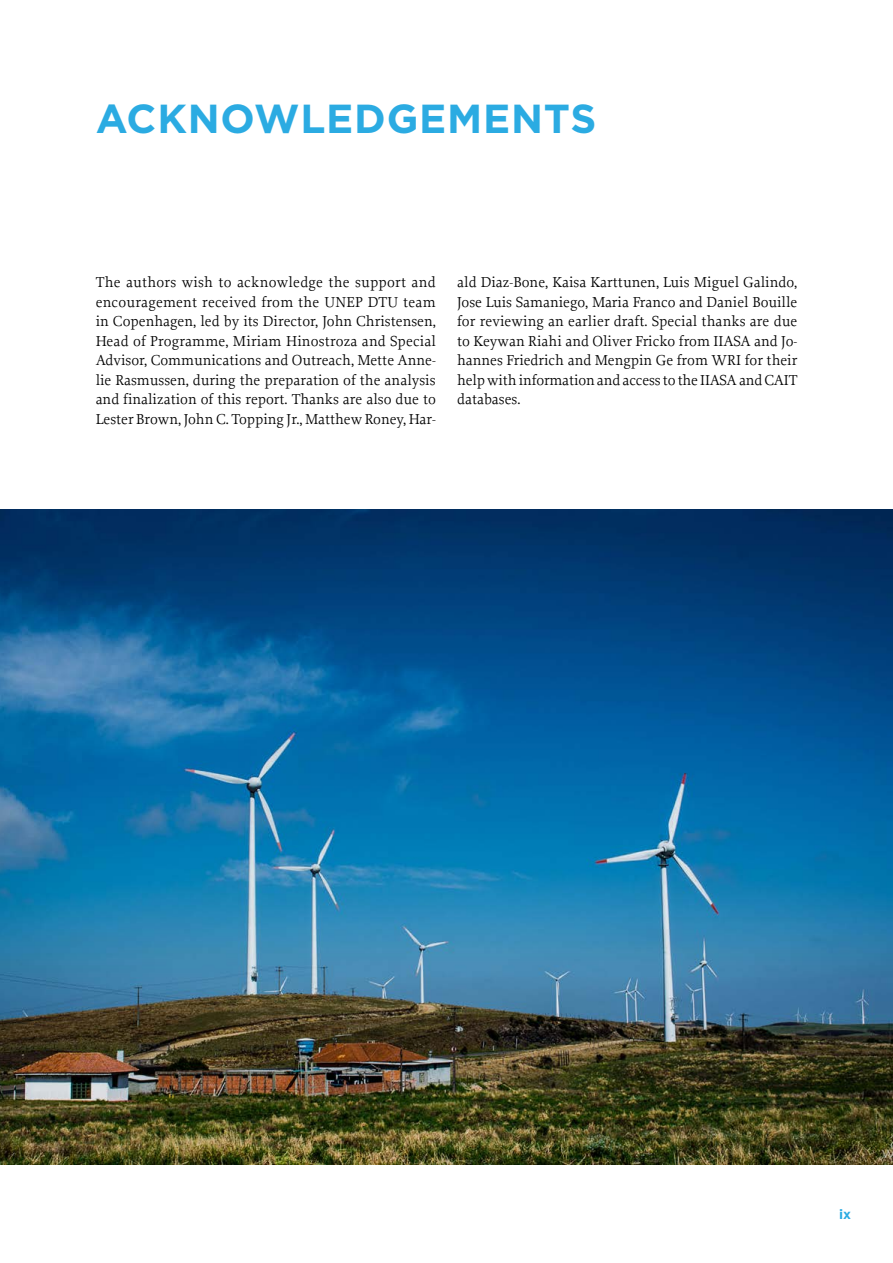
<style>
.page{position:relative;width:893px;height:1263px;background:#fff}
.page>*{position:absolute;margin:0;border:0;box-sizing:border-box;transform-origin:0 0}
.t1{font:700 40.5px "Gotham";letter-spacing:.02em;color:#2babe2}
.t2{font:15.15px/19.5px "Proforma";color:#000;text-align:justify}
.t3{font:700 13.5px "Gotham";color:#2babe2}
</style>
<div class="page">
<img style="left:0;top:510px;width:893px;height:655px">
<h1 class="t1" style="left:96px;top:92px;width:502px">ACKNOWLEDGEMENTS</h1>
<p class="t2" style="left:96px;top:272px;width:342px">The authors wish to acknowledge the support and encouragement received from the UNEP DTU team in Copenhagen, led by its Director, John Christensen, Head of Programme, Miriam Hinostroza and Special Advisor, Communications and Outreach, Mette Anne&shy;lie Rasmussen, during the preparation of the analysis and finalization of this report. Thanks are also due to Lester Brown, John C. Topping Jr., Matthew Roney, Har-</p>
<p class="t2" style="left:457px;top:272px;width:342px">ald Diaz-Bone, Kaisa Karttunen, Luis Miguel Galindo, Jose Luis Samaniego, Maria Franco and Daniel Bouille for reviewing an earlier draft. Special thanks are due to Keywan Riahi and Oliver Fricko from IIASA and Jo&shy;hannes Friedrich and Mengpin Ge from WRI for their help with information and access to the IIASA and CAIT databases.</p>
<p class="t3" style="left:839px;top:1205px;width:13px">ix</p>
</div>
